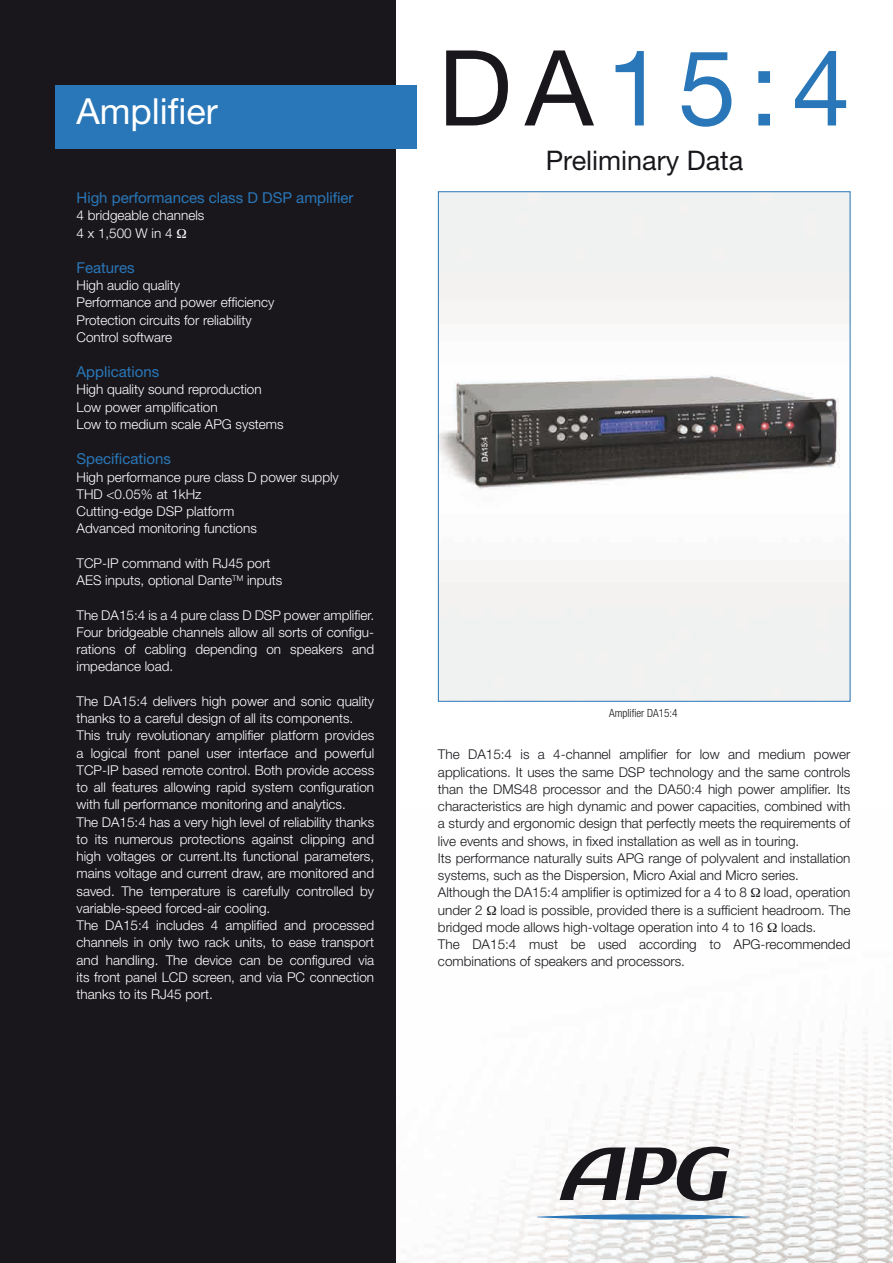
<style>
.page{position:relative;width:893px;height:1263px;background:#fff}
.page>*{position:absolute;margin:0;border:0;box-sizing:border-box;transform-origin:0 0}
.t1{font:105px "Helvetica Neue";color:#2977b8}
.t2{font:36px "Helvetica Neue";color:#fff}
.t3{font:27px "Helvetica Neue";color:#1a171c}
.t4{font:15px "Helvetica Neue";color:#2977b8}
.t5{font:300 13.5px/17.2px "Helvetica Neue";color:#fff}
.t6{font:300 13.5px/17.2px "Helvetica Neue";color:#1a171c}
.t7{font:300 condensed 11.25px "Helvetica Neue";color:#1a171c}
.s1{color:#1a171c}
</style>
<div class="page">
<img style="left:395px;top:808px;width:498px;height:455px">
<div style="left:0;top:0;width:395px;height:1263px;background:#1a171c"></div>
<div style="left:55px;top:85px;width:362px;height:64px;background:#2977b8"></div>
<svg style="left:560px;top:1147px;width:169px;height:54px"></svg>
<svg style="left:537px;top:1214px;width:213px;height:6px"></svg>
<img style="left:440px;top:193px;width:408px;height:507px">
<svg style="left:751px;top:888px;width:9px;height:9px"></svg>
<svg style="left:487px;top:905px;width:9px;height:10px"></svg>
<svg style="left:768px;top:923px;width:9px;height:9px"></svg>
<h2 class="t2" style="left:77px;top:90px;width:143px">Amplifier</h2>
<p class="t4" style="left:77px;top:189px;width:278px">High performances class D DSP amplifier</p>
<p class="t5" style="left:77px;top:207px;width:129px">4 bridgeable channels<br>4 x 1,500 W in 4</p>
<p class="t4" style="left:77px;top:259px;width:60px">Features</p>
<p class="t5" style="left:77px;top:276px;width:199px">High audio quality<br>Performance and power efficiency<br>Protection circuits for reliability<br>Control software</p>
<p class="t4" style="left:77px;top:363px;width:84px">Applications</p>
<p class="t5" style="left:77px;top:381px;width:209px">High quality sound reproduction<br>Low power amplification<br>Low to medium scale APG systems</p>
<p class="t4" style="left:77px;top:450px;width:96px">Specifications</p>
<p class="t5" style="left:77px;top:468px;width:264px">High performance pure class D power supply<br>THD &lt;0.05% at 1kHz<br>Cutting-edge DSP platform<br>Advanced monitoring functions</p>
<p class="t5" style="left:77px;top:554px;width:207px">TCP-IP command with RJ45 port<br>AES inputs, optional Dante<sup>TM</sup> inputs</p>
<p class="t5" style="left:77px;top:606px;width:299px;text-align:justify">The DA15:4 is a 4 pure class D DSP power amplifier.<br>Four bridgeable channels allow all sorts of configu&shy;rations of cabling depending on speakers and impedance load.</p>
<p class="t5" style="left:77px;top:692px;width:299px">The DA15:4 delivers high power and sonic quality thanks to a careful design of all its components.<br>This truly revolutionary amplifier platform provides a logical front panel user interface and powerful TCP-IP based remote control. Both provide access to all features allowing rapid system configuration with full performance monitoring and analytics.<br>The DA15:4 has a very high level of reliability thanks to its numerous protections against clipping and high voltages or current.Its functional parameters, mains voltage and current draw, are monitored and saved. The temperature is carefully controlled by variable-speed forced-air cooling.<br>The DA15:4 includes 4 amplified and processed channels in only two rack units, to ease transport and handling. The device can be configured via its front panel LCD screen, and via PC connection thanks to its RJ45 port.</p>
<h1 class="t1" style="left:438px;top:26px;width:414px"><span class="s1">DA</span>15:4</h1>
<h3 class="t3" style="left:546px;top:144px;width:199px">Preliminary Data</h3>
<p class="t7" style="left:609px;top:707px;width:70px">Amplifier DA15:4</p>
<p class="t6" style="left:438px;top:746px;width:414px">The DA15:4 is a 4-channel amplifier for low and medium power applications. It uses the same DSP technology and the same controls than the DMS48 processor and the DA50:4 high power amplifier. Its characteristics are high dynamic and power capacities, combined with a sturdy and ergonomic design that perfectly meets the requirements of live events and shows, in fixed installation as well as in touring.<br>Its performance naturally suits APG range of polyvalent and installation systems, such as the Dispersion, Micro Axial and Micro series.<br>Although the DA15:4 amplifier is optimized for a 4 to 8</p>
<p class="t6" style="left:764px;top:884px;width:88px">load, operation</p>
<p class="t6" style="left:438px;top:901px;width:46px">under 2</p>
<p class="t6" style="left:438px;top:901px;width:414px;text-indent:62px">load is possible, provided there is a sufficient headroom. The bridged mode allows high-voltage operation into 4 to 16</p>
<p class="t6" style="left:438px;top:918px;width:414px;text-indent:343px">loads.<br>The DA15:4 must be used according to APG-recommended combinations of speakers and processors.</p>
</div>
